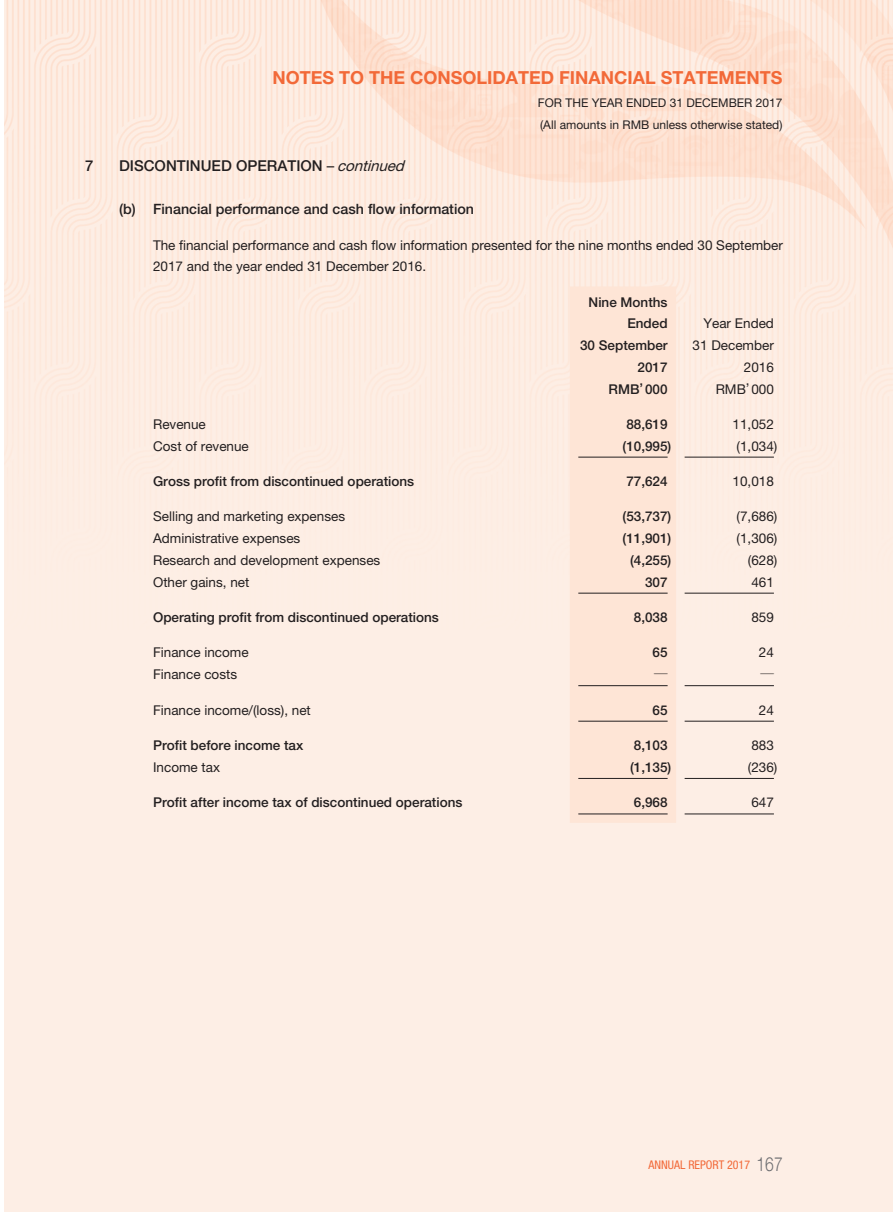
<style>
.page{position:relative;width:893px;height:1212px;background:#fff}
.page>*{position:absolute;margin:0;border:0;box-sizing:border-box;transform-origin:0 0}
.t1{font:700 18px "Helvetica Neue LT Std";color:#f26938}
._3__標題{font:500 15px "Helvetica Neue LT Std";color:#231f20}
._4__副標題{font:500 14.25px "Helvetica Neue LT Std";color:#231f20}
._1__內文{font:13.5px/21.8px "Helvetica Neue LT Std";color:#231f20}
._1__內文-2{font:500 13.5px "Helvetica Neue LT Std";color:#231f20}
._1__內文-3{font:700 13.5px "M Hei HK";color:#231f20}
._1__內文-4{font:300 13.5px "M Hei HK";color:#231f20}
.t2{font:12px/22.5px "Helvetica Neue LT Std";color:#231f20}
.t3{font:condensed 12px "Helvetica Neue LT Std";color:#f26938}
.s1{font-weight:400}
.s2{font-weight:400;font-style:italic}
.s3{font-weight:300;font-stretch:normal;font-size:19.5px;color:#6c6d70}
</style>
<div class="page">
<img style="left:4px;top:0;width:889px;height:1212px">
<div style="left:570px;top:286px;width:106px;height:537px;background:#fee5d6"></div>
<hr style="left:578px;top:457px;width:90px;height:1px;background:#231f20">
<hr style="left:685px;top:457px;width:89px;height:1px;background:#231f20">
<hr style="left:578px;top:593px;width:90px;height:1px;background:#231f20">
<hr style="left:685px;top:593px;width:89px;height:1px;background:#231f20">
<hr style="left:578px;top:685px;width:90px;height:1px;background:#231f20">
<hr style="left:685px;top:685px;width:89px;height:1px;background:#231f20">
<hr style="left:578px;top:721px;width:90px;height:1px;background:#231f20">
<hr style="left:685px;top:721px;width:89px;height:1px;background:#231f20">
<hr style="left:578px;top:778px;width:90px;height:1px;background:#231f20">
<hr style="left:685px;top:778px;width:89px;height:1px;background:#231f20">
<hr style="left:578px;top:813px;width:90px;height:1px;background:#231f20">
<hr style="left:685px;top:813px;width:89px;height:1px;background:#231f20">
<h1 class="t1" style="left:272px;top:67px;width:512px">NOTES TO THE CONSOLIDATED FINANCIAL STATEMENTS</h1>
<p class="t2" style="left:538px;top:91px;width:246px">FOR THE YEAR ENDED 31 DECEMBER 2017 (All amounts in RMB unless otherwise stated)</p>
<p class="_3__標題" style="left:85px;top:156px;width:10px">7</p>
<p class="_3__標題" style="left:119px;top:156px;width:291px">DISCONTINUED OPERATION <span class="s1">–</span> <span class="s2">continued</span></p>
<p class="_4__副標題" style="left:119px;top:201px;width:357px">(b) Financial performance and cash flow information</p>
<p class="_1__內文" style="left:153px;top:234px;width:631px">The financial performance and cash flow information presented for the nine months ended 30 September<br>2017 and the year ended 31 December 2016.</p>
<p class="_1__內文-2" style="left:589px;top:294px;width:81px">Nine Months</p>
<p class="_1__內文-2" style="left:627px;top:315px;width:42px">Ended</p>
<p class="_1__內文-2" style="left:580px;top:337px;width:89px">30 September</p>
<p class="_1__內文-2" style="left:638px;top:359px;width:32px">2017</p>
<p class="_1__內文" style="left:703px;top:312px;width:72px">Year Ended</p>
<p class="_1__內文" style="left:693px;top:334px;width:83px">31 December</p>
<p class="_1__內文" style="left:744px;top:356px;width:32px">2016</p>
<p class="_1__內文-2" style="left:609px;top:381px;width:60px">RMB’000</p>
<p class="_1__內文" style="left:716px;top:378px;width:60px">RMB’000</p>
<p class="_1__內文" style="left:153px;top:413px;width:54px">Revenue</p>
<p class="_1__內文-2" style="left:626px;top:416px;width:43px">88,619</p>
<p class="_1__內文" style="left:733px;top:413px;width:43px">11,052</p>
<p class="_1__內文" style="left:153px;top:435px;width:97px">Cost of revenue</p>
<p class="_1__內文-2" style="left:623px;top:438px;width:50px">(10,995)</p>
<p class="_1__內文" style="left:737px;top:435px;width:42px">(1,034)</p>
<p class="_1__內文-2" style="left:153px;top:473px;width:263px">Gross profit from discontinued operations</p>
<p class="_1__內文-2" style="left:626px;top:473px;width:43px">77,624</p>
<p class="_1__內文" style="left:733px;top:470px;width:43px">10,018</p>
<p class="_1__內文" style="left:153px;top:505px;width:194px">Selling and marketing expenses</p>
<p class="_1__內文-2" style="left:623px;top:508px;width:50px">(53,737)</p>
<p class="_1__內文" style="left:737px;top:505px;width:42px">(7,686)</p>
<p class="_1__內文" style="left:153px;top:527px;width:149px">Administrative expenses</p>
<p class="_1__內文-2" style="left:623px;top:530px;width:50px">(11,901)</p>
<p class="_1__內文" style="left:737px;top:527px;width:42px">(1,306)</p>
<p class="_1__內文" style="left:153px;top:549px;width:229px">Research and development expenses</p>
<p class="_1__內文-2" style="left:630px;top:552px;width:43px">(4,255)</p>
<p class="_1__內文" style="left:748px;top:549px;width:31px">(628)</p>
<p class="_1__內文" style="left:153px;top:571px;width:98px">Other gains, net</p>
<p class="_1__內文-2" style="left:645px;top:574px;width:24px">307</p>
<p class="_1__內文" style="left:751px;top:571px;width:24px">461</p>
<p class="_1__內文-2" style="left:153px;top:609px;width:287px">Operating profit from discontinued operations</p>
<p class="_1__內文-2" style="left:634px;top:609px;width:35px">8,038</p>
<p class="_1__內文" style="left:751px;top:606px;width:24px">859</p>
<p class="_1__內文" style="left:153px;top:641px;width:97px">Finance income</p>
<p class="_1__內文-2" style="left:653px;top:644px;width:17px">65</p>
<p class="_1__內文" style="left:759px;top:641px;width:17px">24</p>
<p class="_1__內文" style="left:153px;top:663px;width:86px">Finance costs</p>
<p class="_1__內文-3" style="left:654px;top:664px;width:15px">—</p>
<p class="_1__內文-4" style="left:760px;top:667px;width:15px">—</p>
<p class="_1__內文" style="left:153px;top:699px;width:159px">Finance income/(loss), net</p>
<p class="_1__內文-2" style="left:653px;top:702px;width:17px">65</p>
<p class="_1__內文" style="left:759px;top:699px;width:17px">24</p>
<p class="_1__內文-2" style="left:153px;top:737px;width:152px">Profit before income tax</p>
<p class="_1__內文-2" style="left:634px;top:737px;width:35px">8,103</p>
<p class="_1__內文" style="left:751px;top:734px;width:24px">883</p>
<p class="_1__內文" style="left:153px;top:756px;width:69px">Income tax</p>
<p class="_1__內文-2" style="left:630px;top:759px;width:43px">(1,135)</p>
<p class="_1__內文" style="left:748px;top:756px;width:31px">(236)</p>
<p class="_1__內文-2" style="left:153px;top:794px;width:311px">Profit after income tax of discontinued operations</p>
<p class="_1__內文-2" style="left:634px;top:794px;width:35px">6,968</p>
<p class="_1__內文" style="left:751px;top:791px;width:24px">647</p>
<p class="t3" style="left:649px;top:1157px;width:136px">ANNUAL REPORT 2017 <span class="s3">167</span></p>
</div>
